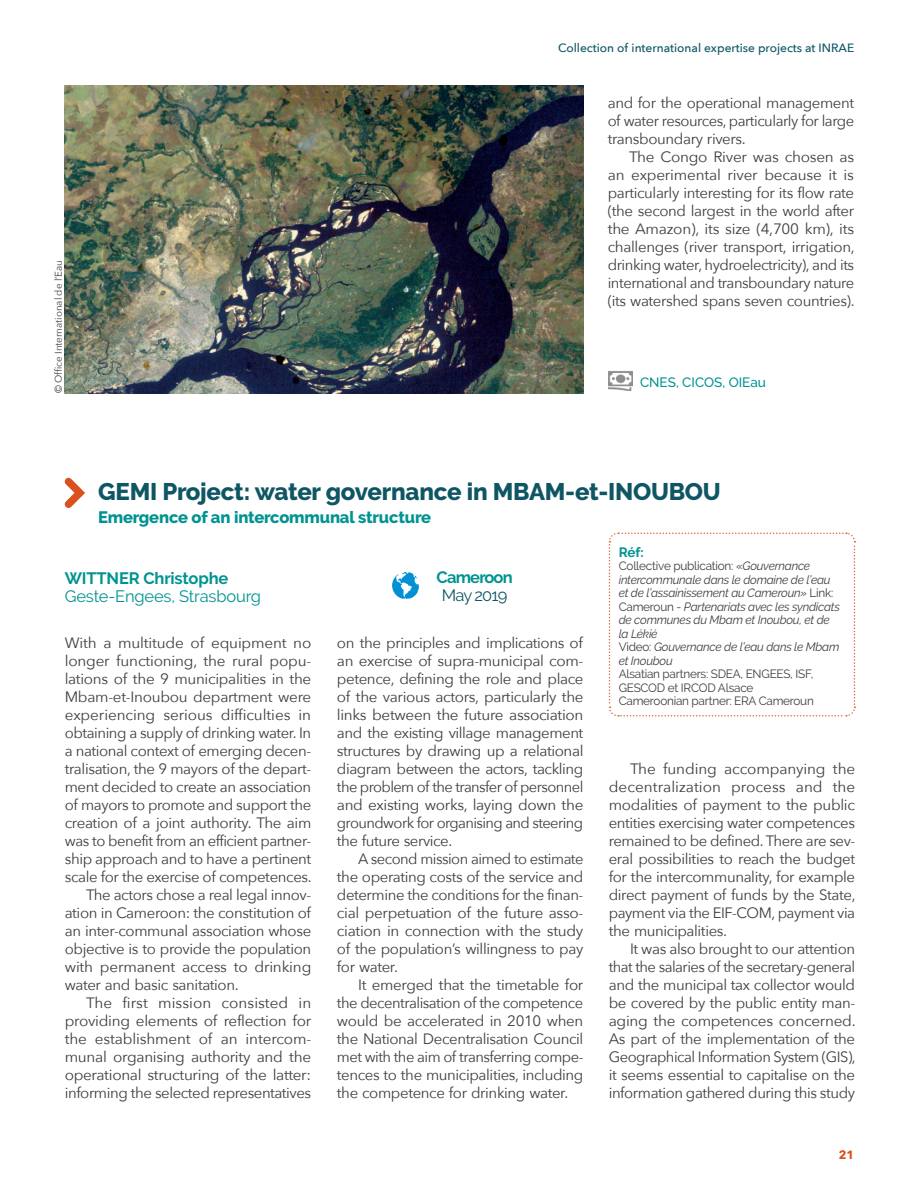
<style>
.page{position:relative;width:918px;height:1188px;background:#fff}
.page>*{position:absolute;margin:0;border:0;box-sizing:border-box;transform-origin:0 0}
.Titre_chapitre{font:800 24px "Raleway";letter-spacing:-.01em;color:#0f5664}
.sous_titre{font:800 16.5px "Raleway";letter-spacing:-.01em;color:#009391}
.Unité_recherche{font:16.5px "Raleway";letter-spacing:-.01em;color:#009391}
.Auteur{font:700 16.5px "Raleway";letter-spacing:-.01em;color:#009391}
.pays{font:700 16.5px "Raleway";letter-spacing:-.05em;color:#009391}
.année{font:16.5px "Raleway";letter-spacing:-.05em;color:#0f5664}
.Texte_courant{font:15px/18px "Avenir Next";letter-spacing:-.025em;color:#3e3e3f;text-align:justify}
.Texte_courant_sa{font:15px/18px "Avenir Next";letter-spacing:-.025em;color:#3e3e3f;text-align:justify}
.financeur{font:500 13.5px "Raleway";color:#009391}
.SOMMAIRE_TItre{font:700 13.5px "Raleway";color:#009391}
.ref{font:italic 12px/13.5px "Raleway";letter-spacing:-.02em;color:#3e3e3f}
.ref-2{font:12px/13.5px "Raleway";letter-spacing:-.02em;color:#3e3e3f}
.t1{font:500 12px "Avenir Next";color:#0f5664}
.t2{font:700 12px "Avenir Next";color:#da511d}
.credits_photo{font:9.75px "Avenir Next";color:#3e3e3f}
.s1{font-style:normal}
</style>
<div class="page">
<img style="left:65px;top:86px;width:518px;height:308px">
<img style="left:609px;top:371px;width:23px;height:20px">
<svg style="left:608px;top:532px;width:248px;height:185px"></svg>
<img style="left:392px;top:572px;width:27px;height:27px">
<svg style="left:64px;top:477px;width:21px;height:31px"></svg>
<p class="credits_photo" style="left:50px;top:393px;width:135px;rotate:-90deg">© Office International de l’Eau</p>
<p class="t1" style="left:558px;top:38px;width:298px">Collection of international expertise projects at INRAE</p>
<p class="Texte_courant" style="left:608px;top:93px;width:248px">and for the operational management of water resources, particularly for large transboundary rivers.</p>
<p class="Texte_courant" style="left:608px;top:147px;width:249px;text-indent:21px">The Congo River was chosen as an experimental river because it is particularly interesting for its flow rate (the second largest in the world after the Amazon), its size (4,700 km), its challenges (river transport, irrigation, drinking water, hydroelectricity), and its international and transboundary nature (its watershed spans seven countries).</p>
<p class="financeur" style="left:640px;top:375px;width:128px">CNES, CICOS, OIEau</p>
<p class="Titre_chapitre" style="left:98px;top:478px;width:624px">GEMI Project: water governance in MBAM-et-INOUBOU</p>
<p class="sous_titre" style="left:98px;top:508px;width:334px">Emergence of an intercommunal structure</p>
<p class="Auteur" style="left:65px;top:569px;width:165px">WITTNER Christophe</p>
<p class="Unité_recherche" style="left:65px;top:587px;width:198px">Geste-Engees, Strasbourg</p>
<p class="Texte_courant_sa" style="left:65px;top:633px;width:248px">With a multitude of equipment no longer functioning, the rural popu&shy;lations of the 9 municipalities in the Mbam-et-Inoubou department were experiencing serious difficulties in obtaining a supply of drinking water. In a national context of emerging decen&shy;tralisation, the 9 mayors of the depart&shy;ment decided to create an association of mayors to promote and support the creation of a joint authority. The aim was to benefit from an efficient partner&shy;ship approach and to have a pertinent scale for the exercise of competences.</p>
<p class="Texte_courant" style="left:65px;top:885px;width:248px;text-indent:21px">The actors chose a real legal innov&shy;ation in Cameroon: the constitution of an inter-communal association whose objective is to provide the population with permanent access to drinking water and basic sanitation.</p>
<p class="Texte_courant" style="left:65px;top:993px;width:248px;text-indent:21px">The first mission consisted in providing elements of reflection for the establishment of an intercom&shy;munal organising authority and the operational structuring of the latter: informing the selected representatives</p>
<p class="pays" style="left:437px;top:568px;width:78px">Cameroon</p>
<p class="année" style="left:442px;top:586px;width:67px">May 2019</p>
<p class="Texte_courant" style="left:337px;top:633px;width:248px">on the principles and implications of an exercise of supra-municipal com&shy;petence, defining the role and place of the various actors, particularly the links between the future association and the existing village management structures by drawing up a relational diagram between the actors, tackling the problem of the transfer of personnel and existing works, laying down the groundwork for organising and steering the future service.</p>
<p class="Texte_courant" style="left:337px;top:849px;width:248px;text-indent:21px">A second mission aimed to estimate the operating costs of the service and determine the conditions for the finan&shy;cial perpetuation of the future asso&shy;ciation in connection with the study of the population’s willingness to pay for water.</p>
<p class="Texte_courant" style="left:337px;top:975px;width:248px;text-indent:21px">It emerged that the timetable for the decentralisation of the competence would be accelerated in 2010 when the National Decentralisation Council met with the aim of transferring compe&shy;tences to the municipalities, including the competence for drinking water.</p>
<p class="SOMMAIRE_TItre" style="left:619px;top:544px;width:27px">Réf:</p>
<p class="ref" style="left:619px;top:559px;width:223px"><span class="s1">Collective publication: «</span>Gouvernance intercommunale dans le domaine de l’eau et de l’assainissement au Cameroun» <span class="s1">Link:<br>Cameroun -</span> Partenariats avec les syndicats de communes du Mbam et Inoubou, et de la Lékié</p>
<p class="ref" style="left:619px;top:640px;width:222px"><span class="s1">Video:</span> Gouvernance de l’eau dans le Mbam et Inoubou</p>
<p class="ref-2" style="left:619px;top:667px;width:196px">Alsatian partners: SDEA, ENGEES, ISF,<br>GESCOD et IRCOD Alsace</p>
<p class="ref-2" style="left:619px;top:694px;width:197px">Cameroonian partner: ERA Cameroun</p>
<p class="Texte_courant" style="left:609px;top:759px;width:248px;text-indent:21px">The funding accompanying the decentralization process and the modalities of payment to the public entities exercising water competences remained to be defined. There are sev&shy;eral possibilities to reach the budget for the intercommunality, for example direct payment of funds by the State, payment via the EIF-COM, payment via the municipalities.</p>
<p class="Texte_courant" style="left:609px;top:939px;width:249px;text-indent:21px">It was also brought to our attention that the salaries of the secretary-general and the municipal tax collector would be covered by the public entity man&shy;aging the competences concerned.<br>As part of the implementation of the Geographical Information System (GIS), it seems essential to capitalise on the information gathered during this study</p>
<p class="t2" style="left:839px;top:1144px;width:17px">21</p>
</div>
